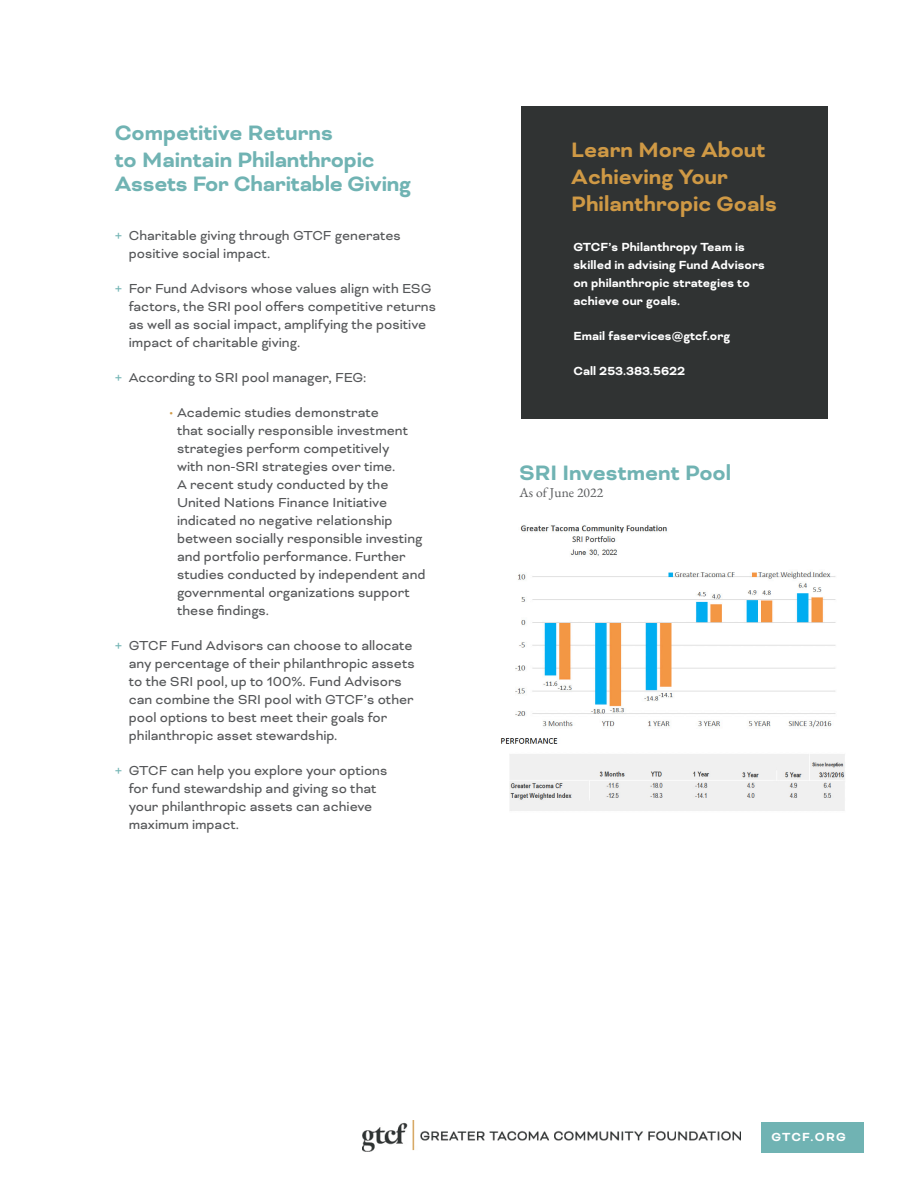
<style>
.page{position:relative;width:918px;height:1188px;background:#fff}
.page>*{position:absolute;margin:0;border:0;box-sizing:border-box;transform-origin:0 0}
.blue_heading{font:700 24px/27px "Bicyclette";letter-spacing:-.01em;color:#70b3b3}
.blue_heading-2{font:700 24px/27px "Bicyclette";color:#cf9945}
.Body{font:15px/18px "Bicyclette";color:#555759}
.Body-2{font:700 13.5px/18px "Bicyclette";letter-spacing:.005em;color:#fff}
.Body-3{font:13.5px "EB Garamond";letter-spacing:.005em;color:#555759}
.s1{color:#70b3b3}
.s2{color:#cf9945}
</style>
<div class="page">
<div style="left:522px;top:106px;width:306px;height:312px;background:#303333"></div>
<img style="left:500px;top:525px;width:345px;height:286px">
<img style="left:363px;top:1120px;width:377px;height:32px">
<div style="left:761px;top:1122px;width:103px;height:30px;background:#70b3b3"></div>
<p class="blue_heading" style="left:115px;top:120px;width:261px">Competitive Returns<br>to Maintain Philanthropic</p>
<p class="blue_heading" style="left:115px;top:171px;width:298px">Assets For Charitable Giving</p>
<p class="Body" style="left:129px;top:227px;width:274px;text-indent:-14px"><span class="s1">+</span> Charitable giving through GTCF generates positive social impact.</p>
<p class="Body" style="left:129px;top:280px;width:309px;text-indent:-14px"><span class="s1">+</span> For Fund Advisors whose values align with ESG factors, the SRI pool offers competitive returns as well as social impact, amplifying the positive impact of charitable giving.</p>
<p class="Body" style="left:115px;top:369px;width:253px"><span class="s1">+</span> According to SRI pool manager, FEG:</p>
<p class="Body" style="left:177px;top:404px;width:250px;text-indent:-8px"><span class="s2">•</span> Academic studies demonstrate<br>that socially responsible investment strategies perform competitively<br>with non-SRI strategies over time.<br>A recent study conducted by the United Nations Finance Initiative indicated no negative relationship between socially responsible investing and portfolio performance. Further studies conducted by independent and governmental organizations support these findings.</p>
<p class="Body" style="left:129px;top:637px;width:287px;text-indent:-14px"><span class="s1">+</span> GTCF Fund Advisors can choose to allocate any percentage of their philanthropic assets to the SRI pool, up to 100%. Fund Advisors can combine the SRI pool with GTCF’s other pool options to best meet their goals for philanthropic asset stewardship.</p>
<p class="Body" style="left:129px;top:762px;width:260px;text-indent:-14px"><span class="s1">+</span> GTCF can help you explore your options for fund stewardship and giving so that your philanthropic assets can achieve maximum impact.</p>
<p class="blue_heading-2" style="left:571px;top:136px;width:207px">Learn More About<br>Achieving Your<br>Philanthropic Goals</p>
<p class="Body-2" style="left:573px;top:238px;width:193px">GTCF’s Philanthropy Team is skilled in advising Fund Advisors on philanthropic strategies to achieve our goals.</p>
<p class="Body-2" style="left:573px;top:327px;width:158px">Email faservices@gtcf.org</p>
<p class="Body-2" style="left:573px;top:362px;width:113px">Call 253.383.5622</p>
<p class="blue_heading" style="left:519px;top:459px;width:213px">SRI Investment Pool</p>
<p class="Body-3" style="left:519px;top:483px;width:85px">As of June 2022</p>
<p class="Body-2" style="left:771px;top:1128px;width:76px">GTCF.ORG</p>
</div>
